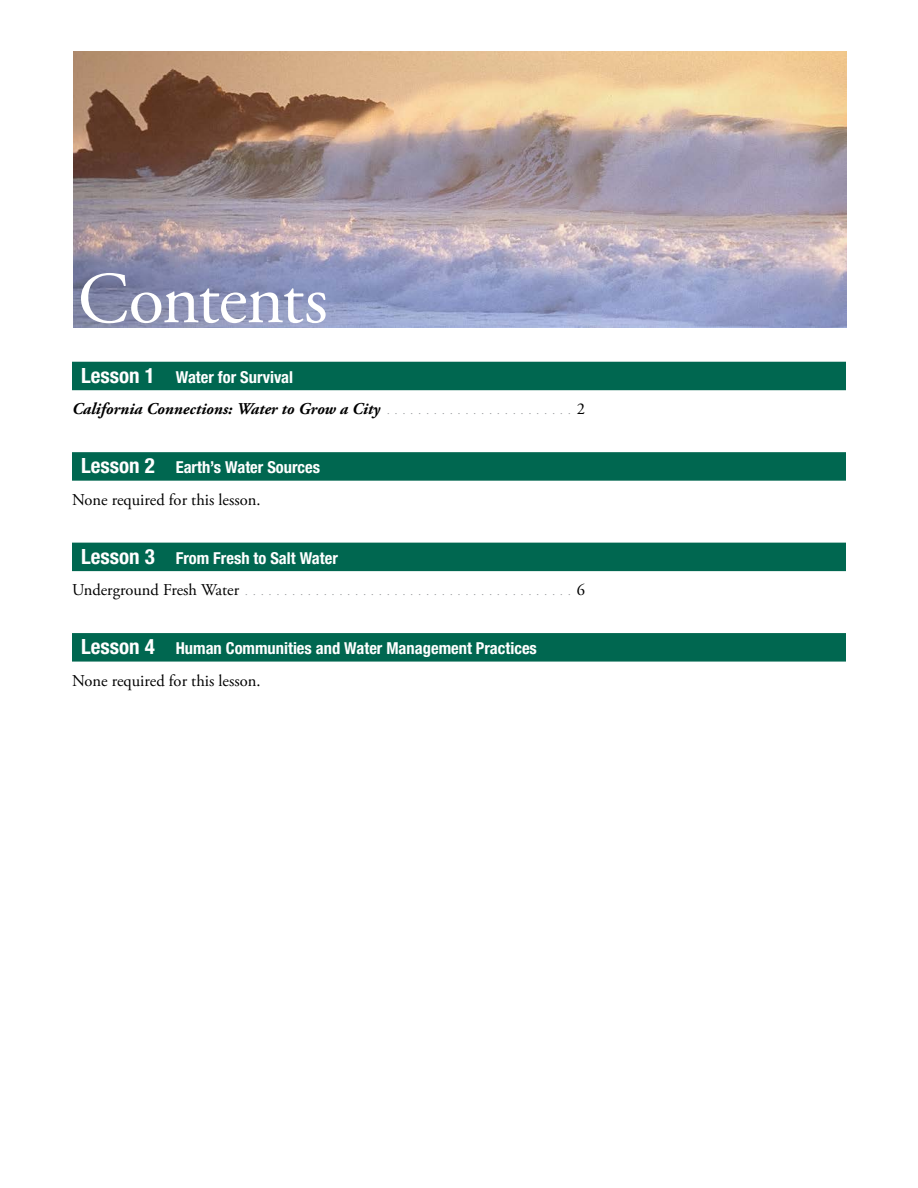
<style>
.page{position:relative;width:918px;height:1188px;background:#fff}
.page>*{position:absolute;margin:0;border:0;box-sizing:border-box;transform-origin:0 0}
.t1{font:72.75px "Adobe Garamond Pro";letter-spacing:-.015em;color:#fff}
.t2{font:700 condensed 16.5px "Helvetica Neue LT Std";color:#fff}
.t3{font:italic 700 16.5px "Adobe Garamond Pro";color:#000}
.t4{font:16.5px "Adobe Garamond Pro";color:#000}
.t5{font:10.5px "Adobe Garamond Pro";color:#939598}
.s1{font-size:21px}
.s2{font-weight:400;font-style:normal;font-size:10.5px;color:#939598}
.s3{font-weight:400;font-style:normal}
.s4{font-size:16.5px;color:#000}
</style>
<div class="page">
<div style="left:72px;top:362px;width:774px;height:28px;background:#006750"></div>
<div style="left:72px;top:452px;width:774px;height:29px;background:#006750"></div>
<div style="left:72px;top:543px;width:774px;height:28px;background:#006750"></div>
<div style="left:72px;top:633px;width:774px;height:29px;background:#006750"></div>
<img style="left:74px;top:51px;width:772px;height:276px">
<h1 class="t1" style="left:78px;top:255px;width:251px">Contents</h1>
<p class="t2" style="left:81px;top:367px;width:214px"><span class="s1">Lesson 1</span> Water for Survival</p>
<p class="t3" style="left:72px;top:399px;width:514px">California Connections: Water to Grow a City <span class="s2">. . . . . . . . . . . . . . . . . . . . . . . .</span> <span class="s3">2</span></p>
<p class="t2" style="left:81px;top:457px;width:241px"><span class="s1">Lesson 2</span> Earth’s Water Sources</p>
<p class="t4" style="left:72px;top:490px;width:188px">None required for this lesson.</p>
<p class="t2" style="left:81px;top:548px;width:258px"><span class="s1">Lesson 3</span> From Fresh to Salt Water</p>
<p class="t5" style="left:72px;top:585px;width:514px"><span class="s4">Underground Fresh Water</span> . . . . . . . . . . . . . . . . . . . . . . . . . . . . . . . . . . . . . . . . . . <span class="s4">6</span></p>
<p class="t2" style="left:81px;top:638px;width:457px"><span class="s1">Lesson 4</span> Human Communities and Water Management Practices</p>
<p class="t4" style="left:72px;top:670px;width:188px">None required for this lesson.</p>
</div>
